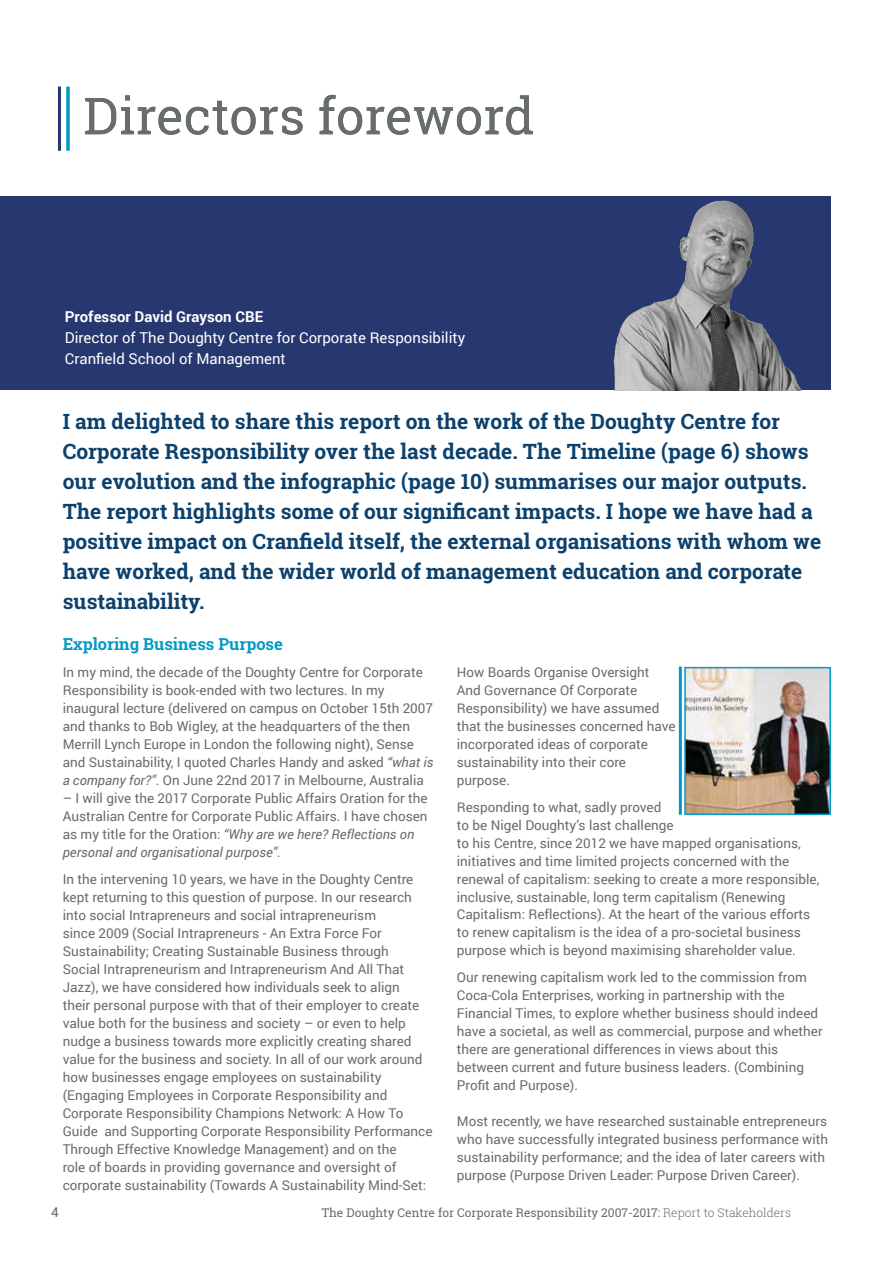
<style>
.page{position:relative;width:893px;height:1263px;background:#fff}
.page>*{position:absolute;margin:0;border:0;box-sizing:border-box;transform-origin:0 0}
.t1{font:51px "Roboto Slab";color:#676c6e}
.t2{font:700 21px/30px "Roboto Slab";color:#0c416d}
.t3{font:700 16.5px "Roboto Slab";color:#009ac4}
.t4{font:15px/21px "Roboto";color:#fff}
.t5{font:700 15px "Roboto";color:#fff}
.t6{font:13.5px/18px "Roboto";color:#676c6e}
.t7{font:12px "Roboto Slab";color:#676c6e}
.s1{font-style:italic}
.s2{font-weight:300}
</style>
<div class="page">
<div style="left:0;top:196px;width:830px;height:194px;background:#27376f"></div>
<img style="left:613px;top:200px;width:187px;height:190px">
<hr style="left:66px;top:87px;width:3px;height:64px;background:#009ac4">
<hr style="left:58px;top:87px;width:3px;height:64px;background:#27376f">
<img style="left:687px;top:670px;width:141px;height:142px">
<div style="left:684px;top:667px;width:147px;height:148px;border:2px solid #009ac4"></div>
<hr style="left:679px;top:666px;width:3px;height:149px;background:#009ac4">
<h1 class="t1" style="left:83px;top:81px;width:452px">Directors foreword</h1>
<p class="t5" style="left:65px;top:306px;width:200px">Professor David Grayson CBE</p>
<p class="t4" style="left:65px;top:326px;width:402px">Director of The Doughty Centre for Corporate Responsibility<br>Cranfield School of Management</p>
<p class="t2" style="left:63px;top:406px;width:760px">I am delighted to share this report on the work of the Doughty Centre for Corporate Responsibility over the last decade. The Timeline (page 6) shows our evolution and the infographic (page 10) summarises our major outputs.<br>The report highlights some of our significant impacts. I hope we have had a positive impact on Cranfield itself, the external organisations with whom we have worked, and the wider world of management education and corporate sustainability.</p>
<p class="t3" style="left:63px;top:632px;width:222px">Exploring Business Purpose</p>
<p class="t6" style="left:63px;top:662px;width:372px">In my mind, the decade of the Doughty Centre for Corporate Responsibility is book-ended with two lectures. In my inaugural lecture (delivered on campus on October 15th 2007 and thanks to Bob Wigley, at the headquarters of the then Merrill Lynch Europe in London the following night), Sense and Sustainability, I quoted Charles Handy and asked <span class="s1">“what is a company for?”</span>. On June 22nd 2017 in Melbourne, Australia</p>
<p class="t6" style="left:63px;top:788px;width:367px">– I will give the 2017 Corporate Public Affairs Oration for the Australian Centre for Corporate Public Affairs. I have chosen as my title for the Oration: <span class="s1">“Why are we here? Reflections on personal and organisational purpose”.</span></p>
<p class="t6" style="left:63px;top:869px;width:371px">In the intervening 10 years, we have in the Doughty Centre kept returning to this question of purpose. In our research into social Intrapreneurs and social intrapreneurism<br>since 2009 (Social Intrapreneurs - An Extra Force For Sustainability; Creating Sustainable Business through<br>Social Intrapreneurism and Intrapreneurism And All That Jazz), we have considered how individuals seek to align<br>their personal purpose with that of their employer to create value both for the business and society – or even to help nudge a business towards more explicitly creating shared value for the business and society. In all of our work around how businesses engage employees on sustainability (Engaging Employees in Corporate Responsibility and Corporate Responsibility Champions Network: A How To Guide and Supporting Corporate Responsibility Performance Through Effective Knowledge Management) and on the<br>role of boards in providing governance and oversight of corporate sustainability (Towards A Sustainability Mind-Set:</p>
<p class="t6" style="left:457px;top:662px;width:220px">How Boards Organise Oversight<br>And Governance Of Corporate<br>Responsibility) we have assumed that the businesses concerned have incorporated ideas of corporate sustainability into their core purpose.</p>
<p class="t6" style="left:457px;top:797px;width:364px">Responding to what, sadly proved<br>to be Nigel Doughty’s last challenge<br>to his Centre, since 2012 we have mapped organisations, initiatives and time limited projects concerned with the renewal of capitalism: seeking to create a more responsible, inclusive, sustainable, long term capitalism (Renewing Capitalism: Reflections). At the heart of the various efforts to renew capitalism is the idea of a pro-societal business purpose which is beyond maximising shareholder value.</p>
<p class="t6" style="left:457px;top:968px;width:367px">Our renewing capitalism work led to the commission from Coca-Cola Enterprises, working in partnership with the Financial Times, to explore whether business should indeed have a societal, as well as commercial, purpose and whether there are generational differences in views about this between current and future business leaders. (Combining Profit and Purpose).</p>
<p class="t6" style="left:457px;top:1112px;width:373px">Most recently, we have researched sustainable entrepreneurs who have successfully integrated business performance with sustainability performance; and the idea of later careers with purpose (Purpose Driven Leader: Purpose Driven Career).</p>
<p class="t6" style="left:51px;top:1202px;width:9px">4</p>
<p class="t7" style="left:322px;top:1204px;width:471px">The Doughty Centre for Corporate Responsibility 2007-2017: <span class="s2">Report to Stakeholders</span></p>
</div>
